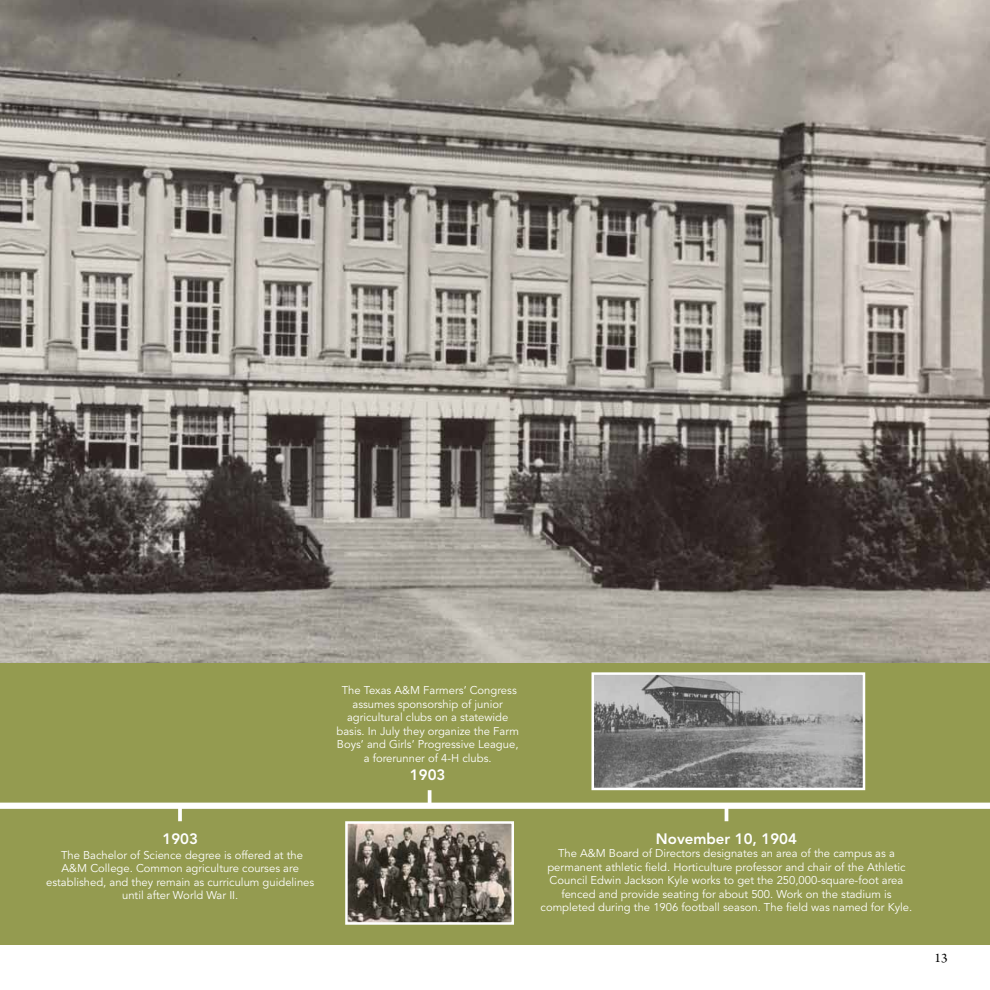
<style>
.page{position:relative;width:990px;height:990px;background:#fff}
.page>*{position:absolute;margin:0;border:0;box-sizing:border-box;transform-origin:0 0}
.t1{font:800 15px "Avenir";color:#fff}
.t2{font:13.75px "Arno Pro";color:#000}
.t3{font:11.25px/13.5px "Avenir";color:#fff;text-align:center}
</style>
<div class="page">
<div style="left:0;top:663px;width:990px;height:282px;background:#949b50"></div>
<div style="left:0;top:803px;width:990px;height:6px;background:#fff"></div>
<svg style="left:178px;top:809px;width:4px;height:12px"></svg>
<img style="left:348px;top:824px;width:163px;height:98px">
<div style="left:345px;top:821px;width:169px;height:104px;border:2px solid #fff"></div>
<hr style="left:428px;top:790px;width:3px;height:17px;background:#fff">
<hr style="left:725px;top:807px;width:3px;height:14px;background:#fff">
<img style="left:594px;top:675px;width:268px;height:112px">
<div style="left:591px;top:672px;width:274px;height:118px;border:2px solid #fff"></div>
<img style="left:0;top:0;width:990px;height:663px">
<h1 class="t1" style="left:162px;top:830px;width:37px">1903</h1>
<p class="t3" style="left:46px;top:849px;width:270px">The Bachelor of Science degree is offered at the A&amp;M College. Common agriculture courses are established, and they remain as curriculum guidelines until after World War II.</p>
<p class="t3" style="left:337px;top:684px;width:184px">The Texas A&amp;M Farmers’ Congress assumes sponsorship of junior agricultural clubs on a statewide basis. In July they organize the Farm<br>Boys’ and Girls’ Progressive League, a forerunner of 4-H clubs.</p>
<h1 class="t1" style="left:410px;top:766px;width:37px">1903</h1>
<h1 class="t1" style="left:656px;top:830px;width:143px">November 10, 1904</h1>
<p class="t3" style="left:541px;top:847px;width:373px">The A&amp;M Board of Directors designates an area of the campus as a permanent athletic field. Horticulture professor and chair of the Athletic Council Edwin Jackson Kyle works to get the 250,000-square-foot area fenced and provide seating for about 500. Work on the stadium is completed during the 1906 football season. The field was named for Kyle.</p>
<p class="t2" style="left:935px;top:950px;width:15px">13</p>
</div>
